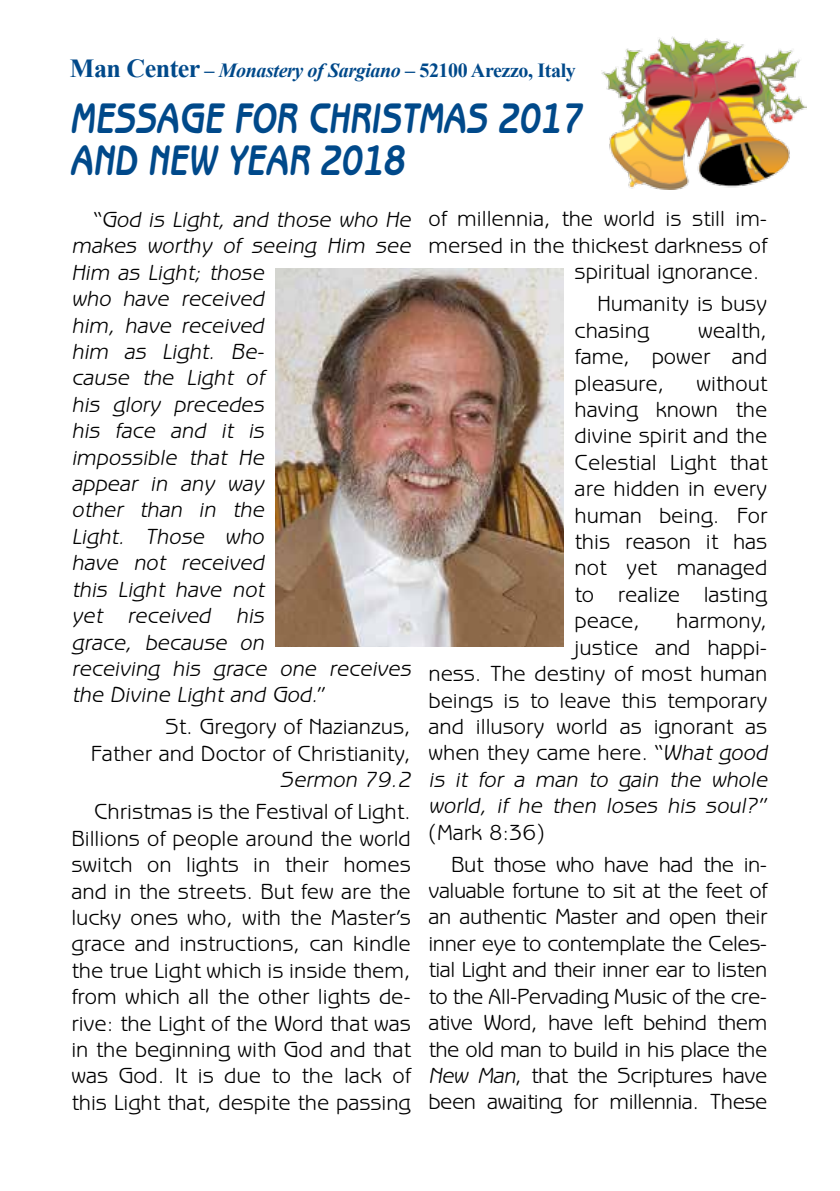
<style>
.page{position:relative;width:840px;height:1191px;background:#fff}
.page>*{position:absolute;margin:0;border:0;box-sizing:border-box;transform-origin:0 0}
.t1{font:italic 700 43px/42px "Benguiat Gothic";color:#00498a;scale:.8 1}
.t2{font:22px/26.4px "Benguiat Gothic";color:#000;text-align:justify}
.t3{font:italic 22px/26.4px "Benguiat Gothic";color:#000}
.t4{font:700 20px "Times New Roman";letter-spacing:-.02em;color:#00498a}
.s1{font-size:26px}
.s2{font-style:italic}
.s3{font-style:normal}
</style>
<div class="page">
<img style="left:275px;top:268px;width:288px;height:378px">
<img style="left:601px;top:36px;width:205px;height:153px">
<p class="t4" style="left:70px;top:56px;width:507px"><span class="s1">Man Center</span> – <span class="s2">Monastery of Sargiano</span> – 52100 Arezzo, Italy</p>
<h1 class="t1" style="left:70px;top:97px;width:640px">MESSAGE FOR CHRISTMAS 2017<br>AND NEW YEAR 2018</h1>
<p class="t3" style="left:71px;top:206px;width:341px;text-indent:23px"><span class="s3">“</span>God is Light, and those who He makes worthy of seeing Him see<br>Him as Light; those<br>who have received<br>him, have received<br>him as Light. Be-<br>cause the Light of<br>his glory precedes<br>his face and it is<br>impossible that He<br>appear in any way<br>other than in the<br>Light. Those who<br>have not received<br>this Light have not<br>yet received his<br>grace, because on<br>receiving his grace one receives the Divine Light and God.<span class="s3">”</span></p>
<p class="t2" style="left:91px;top:713px;width:321px;text-align:right">St. Gregory of Nazianzus,<br>Father and Doctor of Christianity,</p>
<p class="t3" style="left:280px;top:766px;width:132px">Sermon 79.2</p>
<p class="t2" style="left:71px;top:798px;width:341px;text-indent:23px">Christmas is the Festival of Light.<br>Billions of people around the world switch on lights in their homes and in the streets. But few are the lucky ones who, with the Master’s grace and instructions, can kindle the true Light which is inside them, from which all the other lights de&shy;rive: the Light of the Word that was in the beginning with God and that was God. It is due to the lack of this Light that, despite the passing</p>
<p class="t2" style="left:428px;top:205px;width:340px">of millennia, the world is still im-</p>
<p class="t2" style="left:428px;top:232px;width:340px">mersed in the thickest darkness of</p>
<p class="t2" style="left:574px;top:258px;width:186px">spiritual ignorance.</p>
<p class="t2" style="left:574px;top:290px;width:194px;text-indent:23px">Humanity is busy chasing</p>
<p class="t2" style="left:574px;top:317px;width:194px;text-indent:123px">wealth, fame, power and pleasure,</p>
<p class="t2" style="left:574px;top:369px;width:194px;text-indent:122px">without having known the divine spirit and the Celestial Light that are hidden in every human being. For this reason it has not yet managed to realize lasting peace,</p>
<p class="t2" style="left:675px;top:607px;width:93px">harmony,</p>
<p class="t2" style="left:574px;top:633px;width:194px">justice and happi-</p>
<p class="t2" style="left:428px;top:660px;width:340px">ness. The destiny of most human</p>
<p class="t2" style="left:428px;top:686px;width:340px">beings is to leave this temporary</p>
<p class="t2" style="left:428px;top:713px;width:340px">and illusory world as ignorant as</p>
<p class="t2" style="left:428px;top:739px;width:340px">when they came here. “<span class="s2">What good</span></p>
<p class="t3" style="left:428px;top:765px;width:340px">is it for a man to gain the whole</p>
<p class="t3" style="left:428px;top:792px;width:340px">world, if he then loses his soul? <span class="s3">”</span></p>
<p class="t2" style="left:428px;top:818px;width:118px">(Mark 8:36)</p>
<p class="t2" style="left:428px;top:850px;width:340px;text-indent:23px">But those who have had the in&shy;valuable fortune to sit at the feet of an authentic Master and open their inner eye to contemplate the Celes&shy;tial Light and their inner ear to listen to the All-Pervading Music of the cre&shy;ative Word, have left behind them the old man to build in his place the <span class="s2">New Man</span>, that the Scriptures have been awaiting for millennia. These</p>
</div>
